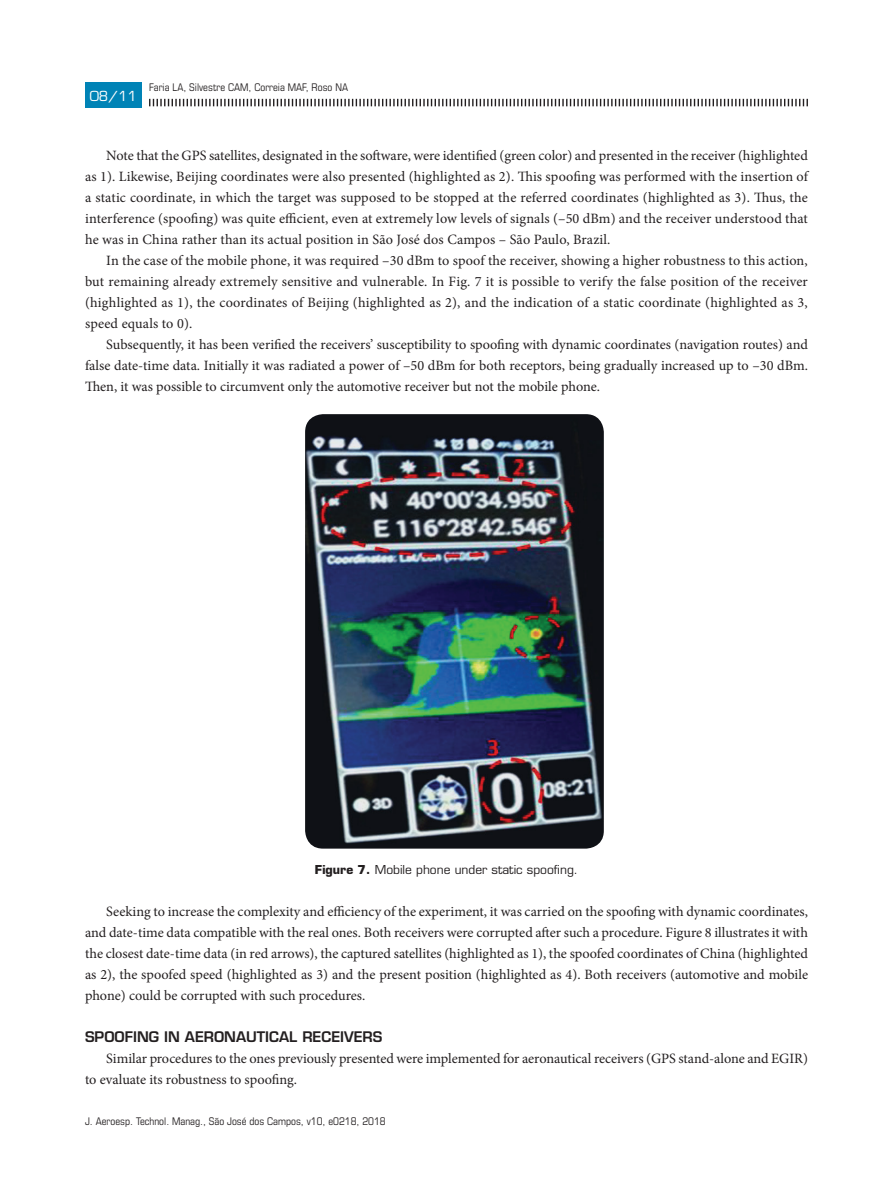
<style>
.page{position:relative;width:893px;height:1191px;background:#fff}
.page>*{position:absolute;margin:0;border:0;box-sizing:border-box;transform-origin:0 0}
.t1{font:14.25px/21px "Minion Pro";letter-spacing:-.005em;color:#231f20;text-align:justify}
.t2{font:600 14.25px "Eurostile LT Std";color:#231f20}
.t3{font:13.5px "Eurostile LT Std";color:#fff}
.t4{font:12px "Eurostile LT Std";color:#231f20}
.t5{font:condensed 10.5px "Eurostile LT Std";color:#231f20}
.s1{font-weight:700}
</style>
<div class="page">
<svg style="left:149px;top:99px;width:659px;height:7px"></svg>
<div style="left:85px;top:83px;width:56px;height:25px;background:#0083b6"></div>
<img style="left:305px;top:414px;width:299px;height:434px">
<p class="t3" style="left:90px;top:87px;width:49px">08/11</p>
<p class="t3" style="left:100px;top:87px;width:11px">1</p>
<p class="t5" style="left:149px;top:81px;width:200px">Faria LA, Silvestre CAM, Correia MAF, Roso NA</p>
<p class="t1" style="left:85px;top:144px;width:724px;text-indent:21px">Note that the GPS satellites, designated in the software, were identified (green color) and presented in the receiver (highlighted as 1). Likewise, Beijing coordinates were also presented (highlighted as 2). This spoofing was performed with the insertion of a static coordinate, in which the target was supposed to be stopped at the referred coordinates (highlighted as 3). Thus, the interference (spoofing) was quite efficient, even at extremely low levels of signals (–50 dBm) and the receiver understood that he was in China rather than its actual position in São José dos Campos – São Paulo, Brazil.</p>
<p class="t1" style="left:85px;top:249px;width:724px;text-indent:21px">In the case of the mobile phone, it was required –30 dBm to spoof the receiver, showing a higher robustness to this action, but remaining already extremely sensitive and vulnerable. In Fig. 7 it is possible to verify the false position of the receiver (highlighted as 1), the coordinates of Beijing (highlighted as 2), and the indication of a static coordinate (highlighted as 3, speed equals to 0).</p>
<p class="t1" style="left:85px;top:334px;width:724px;text-indent:21px">Subsequently, it has been verified the receivers’ susceptibility to spoofing with dynamic coordinates (navigation routes) and false date-time data. Initially it was radiated a power of –50 dBm for both receptors, being gradually increased up to –30 dBm.<br>Then, it was possible to circumvent only the automotive receiver but not the mobile phone.</p>
<p class="t4" style="left:315px;top:862px;width:265px"><span class="s1">Figure 7.</span> Mobile phone under static spoofing.</p>
<p class="t1" style="left:85px;top:900px;width:725px;text-indent:21px">Seeking to increase the complexity and efficiency of the experiment, it was carried on the spoofing with dynamic coordinates, and date-time data compatible with the real ones. Both receivers were corrupted after such a procedure. Figure 8 illustrates it with the closest date-time data (in red arrows), the captured satellites (highlighted as 1), the spoofed coordinates of China (highlighted as 2), the spoofed speed (highlighted as 3) and the present position (highlighted as 4). Both receivers (automotive and mobile phone) could be corrupted with such procedures.</p>
<p class="t2" style="left:85px;top:1027px;width:297px">SPOOFING IN AERONAUTICAL RECEIVERS</p>
<p class="t1" style="left:85px;top:1047px;width:724px;text-indent:21px">Similar procedures to the ones previously presented were implemented for aeronautical receivers (GPS stand-alone and EGIR) to evaluate its robustness to spoofing.</p>
<p class="t5" style="left:85px;top:1114px;width:302px">J. Aeroesp. Technol. Manag., São José dos Campos, v10, e0218, 2018</p>
</div>
